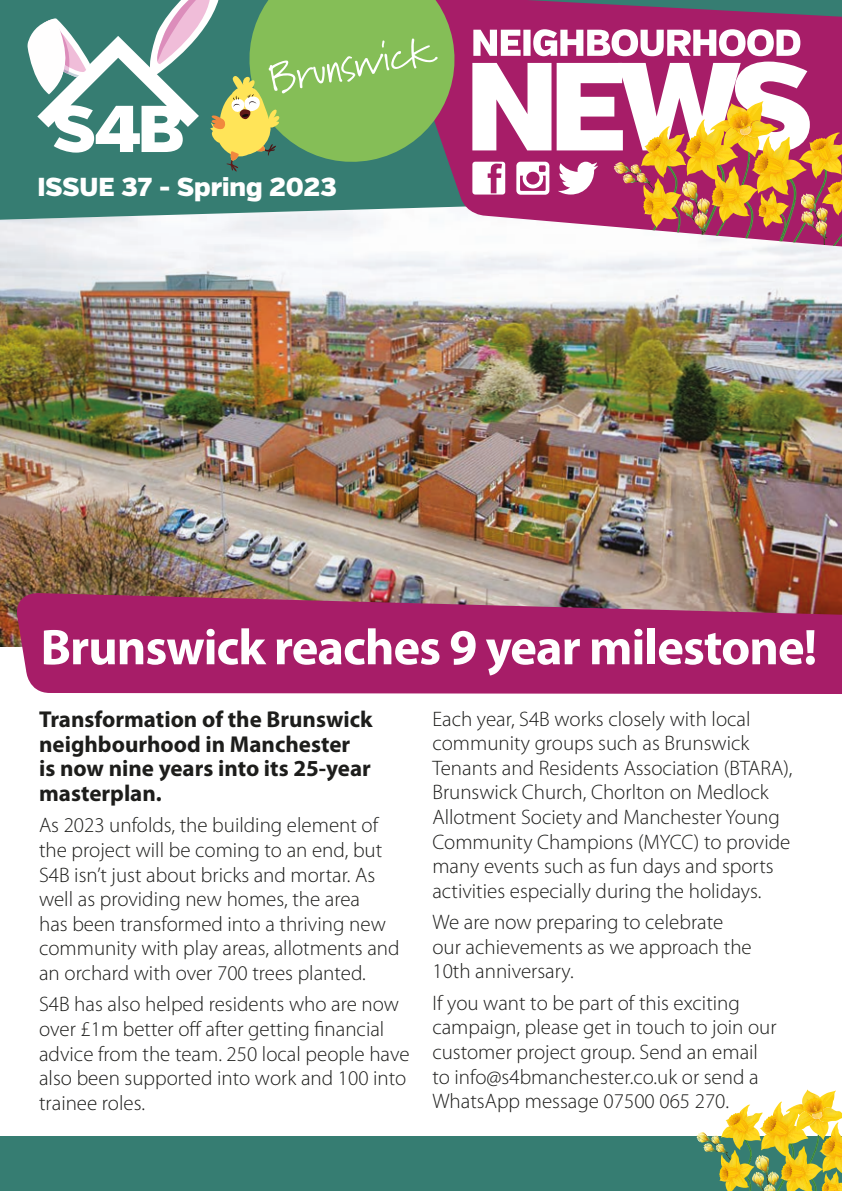
<style>
.page{position:relative;width:842px;height:1191px;background:#fff}
.page>*{position:absolute;margin:0;border:0;box-sizing:border-box;transform-origin:0 0}
.t1{font:700 50.6px "Myriad Pro";letter-spacing:-.02em;color:#fff}
.t2{font:900 26px "Verb";color:#fff}
.t3{font:700 23px/24.6px "Myriad Pro";color:#1d1d1b}
.t4{font:300 21px/24.6px "Myriad Pro";color:#1d1d1b}
</style>
<div class="page">
<img style="left:0;top:220px;width:842px;height:427px">
<svg style="left:0;top:0;width:373px;height:220px;background:#47887e"></svg>
<svg style="left:373px;top:0;width:469px;height:249px;fill:#a71d68"></svg>
<svg style="left:473px;top:29px;width:327px;height:27px"></svg>
<div style="left:0;top:1136px;width:842px;height:55px;background:#367d72"></div>
<svg style="left:23px;top:0;width:440px;height:172px;background:#81a97f"></svg>
<svg style="left:472px;top:62px;width:370px;height:184px"></svg>
<svg style="left:696px;top:1089px;width:146px;height:102px"></svg>
<svg style="left:15px;top:592px;width:827px;height:102px;background:#a62a6a"></svg>
<p class="t2" style="left:37px;top:171px;width:301px">ISSUE 37 - Spring 2023</p>
<h1 class="t1" style="left:41px;top:619px;width:778px">Brunswick reaches 9 year milestone!</h1>
<p class="t3" style="left:39px;top:707px;width:335px">Transformation of the Brunswick neighbourhood in Manchester<br>is now nine years into its 25-year masterplan.</p>
<p class="t4" style="left:39px;top:813px;width:362px">As 2023 unfolds, the building element of the project will be coming to an end, but S4B isn’t just about bricks and mortar. As well as providing new homes, the area<br>has been transformed into a thriving new community with play areas, allotments and an orchard with over 700 trees planted.</p>
<p class="t4" style="left:39px;top:992px;width:372px">S4B has also helped residents who are now over £1m better off after getting financial advice from the team. 250 local people have also been supported into work and 100 into trainee roles.</p>
<p class="t4" style="left:432px;top:706px;width:362px">Each year, S4B works closely with local community groups such as Brunswick Tenants and Residents Association (BTARA), Brunswick Church, Chorlton on Medlock Allotment Society and Manchester Young Community Champions (MYCC) to provide many events such as fun days and sports activities especially during the holidays.</p>
<p class="t4" style="left:432px;top:910px;width:321px">We are now preparing to celebrate our achievements as we approach the<br>10th anniversary.</p>
<p class="t4" style="left:432px;top:990px;width:346px">If you want to be part of this exciting campaign, please get in touch to join our customer project group. Send an email to info@s4bmanchester.co.uk or send a WhatsApp message 07500 065 270.</p>
</div>
